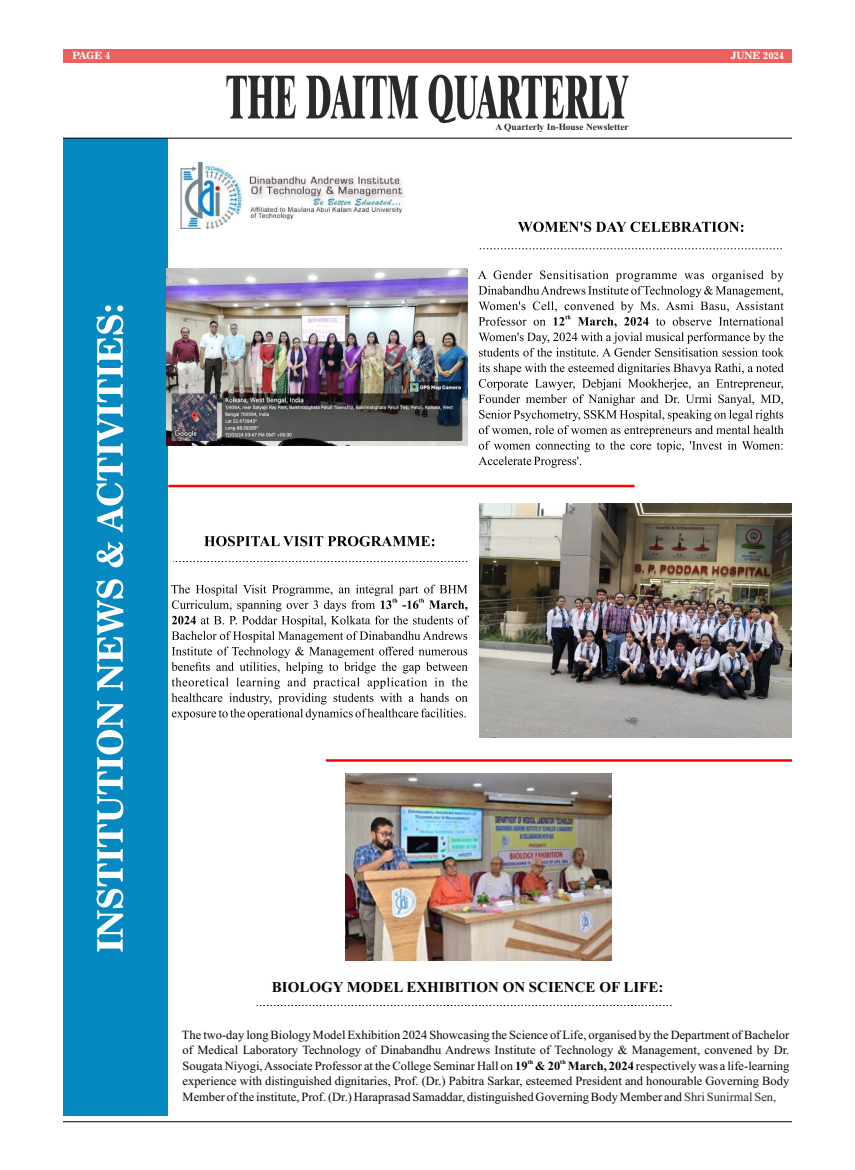
<style>
.page{position:relative;width:855px;height:1170px;background:#fff}
.page>*{position:absolute;margin:0;border:0;box-sizing:border-box;transform-origin:0 0}
.t1{font:700 15px "Times New Roman";color:#050505}
.t2{font:12.5px/15.5px "Times New Roman";color:#050505}
.t3{font:10px "News 706 BT Bold C";color:#fefefe}
.t4{font:700 9.38px "Times New Roman";color:#2b2a29}
.t5{font:700 6.25px "Times New Roman";color:#050505}
.s1{font-weight:700}
.s2{color:#2b2a29}
</style>
<div class="page">
<div style="left:63px;top:138px;width:104px;height:978px;background:#0689c0"></div>
<svg style="left:97px;top:305px;width:26px;height:647px"></svg>
<hr style="left:168px;top:485px;width:467px;height:2px;background:#f00">
<hr style="left:326px;top:759px;width:466px;height:3px;background:#f00">
<img style="left:346px;top:773px;width:265px;height:188px">
<img style="left:180px;top:162px;width:224px;height:67px">
<img style="left:479px;top:503px;width:313px;height:235px">
<img style="left:167px;top:269px;width:300px;height:177px">
<svg style="left:478px;top:222px;width:306px;height:246px"></svg>
<svg style="left:171px;top:536px;width:298px;height:184px"></svg>
<svg style="left:257px;top:1005px;width:415px;height:1px"></svg>
<div style="left:63px;top:49px;width:729px;height:13px;background:#eb615f"></div>
<svg style="left:226px;top:75px;width:403px;height:49px"></svg>
<hr style="left:63px;top:138px;width:729px;height:1px;background:#000">
<hr style="left:63px;top:1121px;width:729px;height:1px;background:#000">
<p class="t3" style="left:72px;top:52px;width:39px">PAGE 4</p>
<p class="t3" style="left:731px;top:52px;width:55px">JUNE 2024</p>
<p class="t4" style="left:496px;top:124px;width:135px">A Quarterly In-House Newsletter</p>
<p class="t1" style="left:272px;top:982px;width:393px">BIOLOGY MODEL EXHIBITION ON SCIENCE OF LIFE:</p>
<p class="t2" style="left:182px;top:1028px;width:609px">The two-day long Biology Model Exhibition 2024 Showcasing the Science of Life, organised by the Department of Bachelor of Medical Laboratory Technology of Dinabandhu Andrews Institute of Technology &amp; Management, convened by Dr.</p>
<p class="t5" style="left:528px;top:1059px;width:7px">th</p>
<p class="t5" style="left:560px;top:1059px;width:7px">th</p>
<p class="t2" style="left:183px;top:1059px;width:608px;text-align:justify">Sougata Niyogi, Associate Professor at the College Seminar Hall on <span class="s1">19 &amp; 20 March, 2024</span> respectively was a life-learning experience with distinguished dignitaries, Prof. (Dr.) Pabitra Sarkar, esteemed President and honourable Governing Body Member of the institute, Prof. (Dr.) Haraprasad Samaddar, distinguished Governing Body Member and <span class="s2">Shri Sunirmal Sen,</span></p>
</div>
